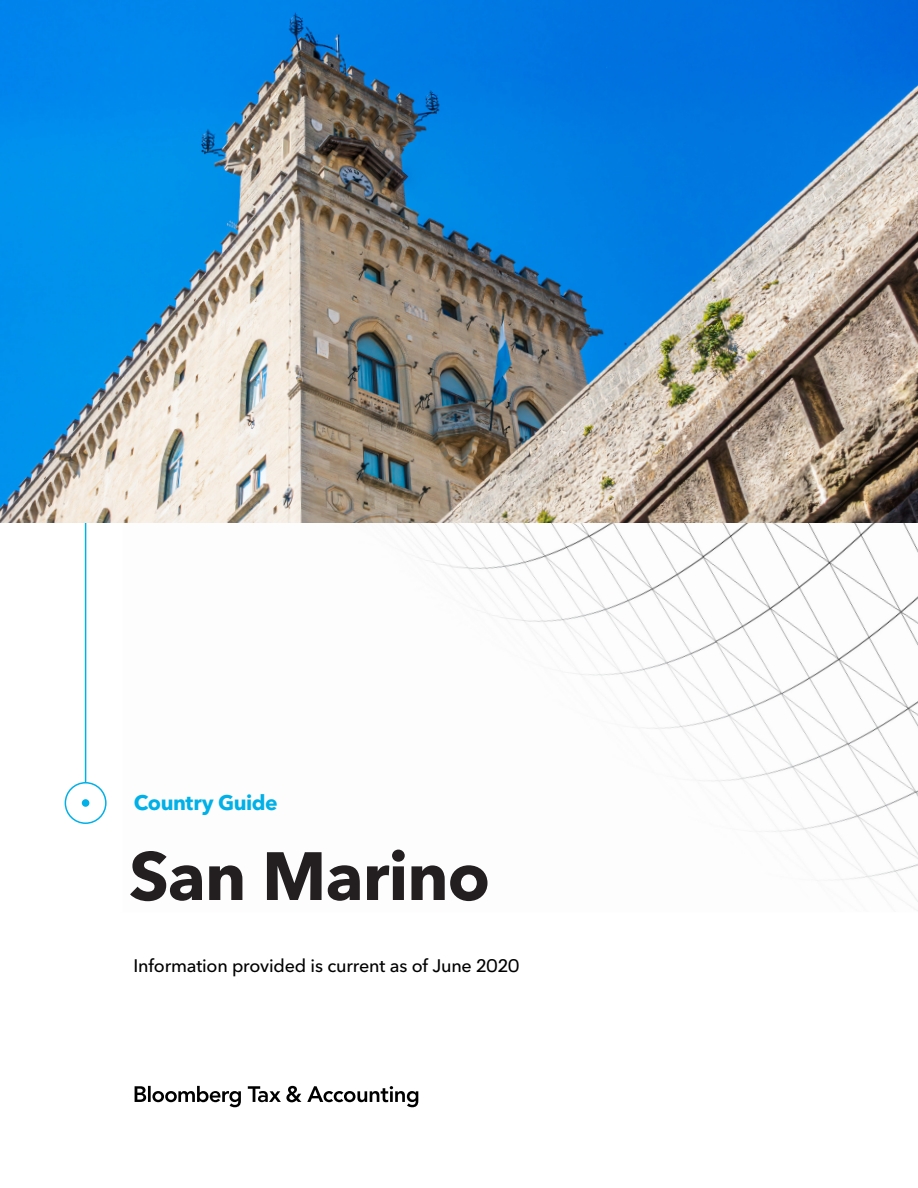
<style>
.page{position:relative;width:918px;height:1188px;background:#fff}
.page>*{position:absolute;margin:0;border:0;box-sizing:border-box;transform-origin:0 0}
.Title_35_39{font:700 67.5px "Avenir Next P For BBG";letter-spacing:-.015em;color:#231f20}
.Category_Label_14_21{font:700 21px "Avenir Next P For BBG";letter-spacing:-.02em;color:#00b0e7}
.Title_35_39-2{font:500 18px "Avenir Next P For BBG";letter-spacing:-.01em;color:#000}
</style>
<div class="page">
<img style="left:406px;top:523px;width:512px;height:388px">
<div style="left:65px;top:782px;width:42px;height:42px;border:2px solid #00b0e7;border-radius:50%"></div>
<div style="left:82px;top:799px;width:7px;height:8px;background:#00b0e7;border-radius:50%"></div>
<hr style="left:85px;top:13px;width:1px;height:770px;background:#00b0e7">
<svg style="left:135px;top:1086px;width:283px;height:21px"></svg>
<img style="left:0;top:0;width:918px;height:523px">
<p class="Category_Label_14_21" style="left:134px;top:790px;width:145px">Country Guide</p>
<p class="Title_35_39" style="left:129px;top:835px;width:363px">San Marino</p>
<p class="Title_35_39-2" style="left:134px;top:955px;width:388px">Information provided is current as of June 2020</p>
</div>
